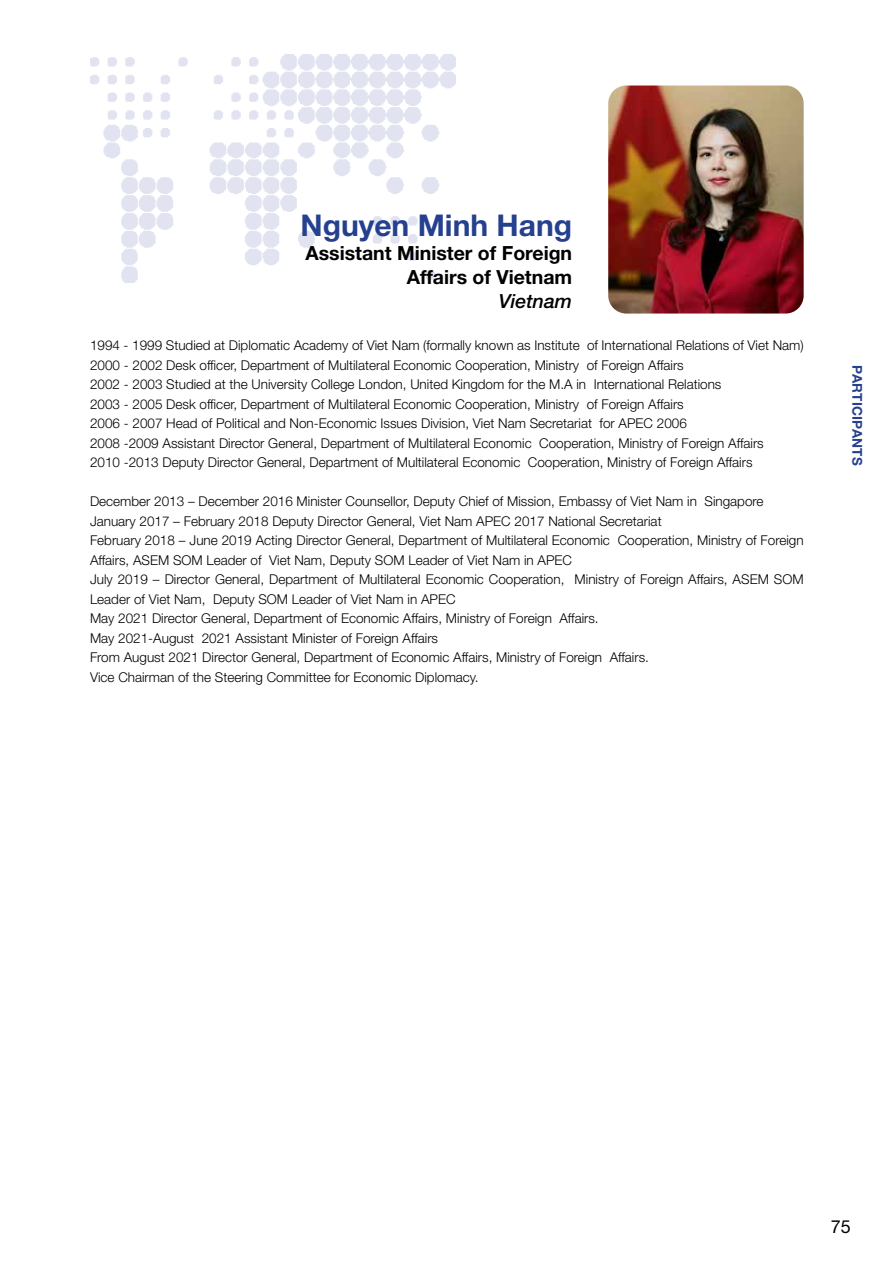
<style>
.page{position:relative;width:893px;height:1263px;background:#fff}
.page>*{position:absolute;margin:0;border:0;box-sizing:border-box;transform-origin:0 0}
.t1{font:700 30px "Helvetica Neue LT Std";color:#25408f}
.t2{font:700 19.5px/24px "Helvetica Neue LT Std";color:#000;text-align:right}
.t3{font:italic 500 19.5px "Helvetica Neue LT Std";color:#000}
.t4{font:18px "Helvetica Neue LT Std";color:#000}
.t5{font:300 13.5px/19.5px "Helvetica Neue LT Std";color:#000}
.t6{font:700 13.5px "Helvetica Neue LT Std";letter-spacing:.01em;color:#25408f}
</style>
<div class="page">
<img style="left:90px;top:54px;width:366px;height:228px">
<img style="left:608px;top:86px;width:196px;height:228px">
<h1 class="t1" style="left:300px;top:207px;width:273px">Nguyen Minh Hang</h1>
<h2 class="t2" style="left:305px;top:241px;width:268px">Assistant Minister of Foreign<br>Affairs of Vietnam</h2>
<h2 class="t3" style="left:499px;top:289px;width:75px">Vietnam</h2>
<p class="t5" style="left:90px;top:335px;width:715px">1994 - 1999 Studied at Diplomatic Academy of Viet Nam (formally known as Institute of International Relations of Viet Nam)<br>2000 - 2002 Desk officer, Department of Multilateral Economic Cooperation, Ministry of Foreign Affairs<br>2002 - 2003 Studied at the University College London, United Kingdom for the M.A in International Relations<br>2003 - 2005 Desk officer, Department of Multilateral Economic Cooperation, Ministry of Foreign Affairs<br>2006 - 2007 Head of Political and Non-Economic Issues Division, Viet Nam Secretariat for APEC 2006<br>2008 -2009 Assistant Director General, Department of Multilateral Economic Cooperation, Ministry of Foreign Affairs<br>2010 -2013 Deputy Director General, Department of Multilateral Economic Cooperation, Ministry of Foreign Affairs</p>
<p class="t5" style="left:90px;top:491px;width:715px">December 2013 – December 2016 Minister Counsellor, Deputy Chief of Mission, Embassy of Viet Nam in Singapore January 2017 – February 2018 Deputy Director General, Viet Nam APEC 2017 National Secretariat<br>February 2018 – June 2019 Acting Director General, Department of Multilateral Economic Cooperation, Ministry of Foreign Affairs, ASEM SOM Leader of Viet Nam, Deputy SOM Leader of Viet Nam in APEC<br>July 2019 – Director General, Department of Multilateral Economic Cooperation, Ministry of Foreign Affairs, ASEM SOM Leader of Viet Nam, Deputy SOM Leader of Viet Nam in APEC<br>May 2021 Director General, Department of Economic Affairs, Ministry of Foreign Affairs.<br>May 2021-August 2021 Assistant Minister of Foreign Affairs<br>From August 2021 Director General, Department of Economic Affairs, Ministry of Foreign Affairs.<br>Vice Chairman of the Steering Committee for Economic Diplomacy.</p>
<p class="t6" style="left:866px;top:365px;width:102px;rotate:90deg">PARTICIPANTS</p>
<h3 class="t4" style="left:831px;top:1215px;width:22px">75</h3>
</div>
